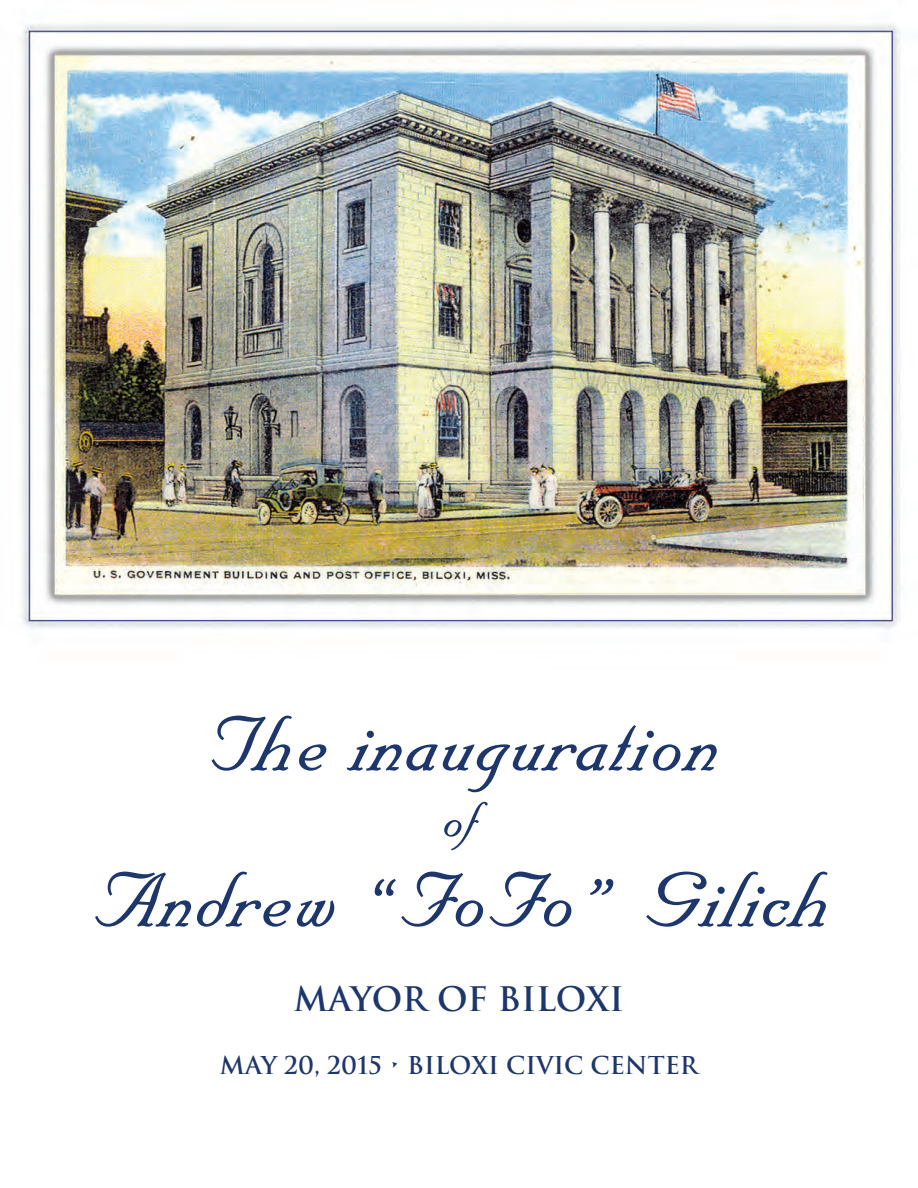
<style>
.page{position:relative;width:918px;height:1188px;background:#fff}
.page>*{position:absolute;margin:0;border:0;box-sizing:border-box;transform-origin:0 0}
.t1{font:90px "AT Floridian Script";color:#1d366c}
.t2{font:57px "AT Floridian Script";color:#1d366c}
.t3{font:700 33px "Trajan";letter-spacing:-.005em;color:#1d366c}
.t4{font:700 24px "Trajan";color:#1d366c}
</style>
<div class="page">
<img style="left:20px;top:24px;width:880px;height:605px">
<p class="t1" style="left:199px;top:696px;width:521px">The inauguration</p>
<p class="t2" style="left:442px;top:789px;width:36px">of</p>
<p class="t1" style="left:88px;top:852px;width:743px">Andrew “FoFo” Gilich</p>
<p class="t3" style="left:294px;top:978px;width:332px">MAYOR OF BILOXI</p>
<p class="t4" style="left:220px;top:1050px;width:480px">MAY 20, 2015 • BILOXI CIVIC CENTER</p>
</div>
